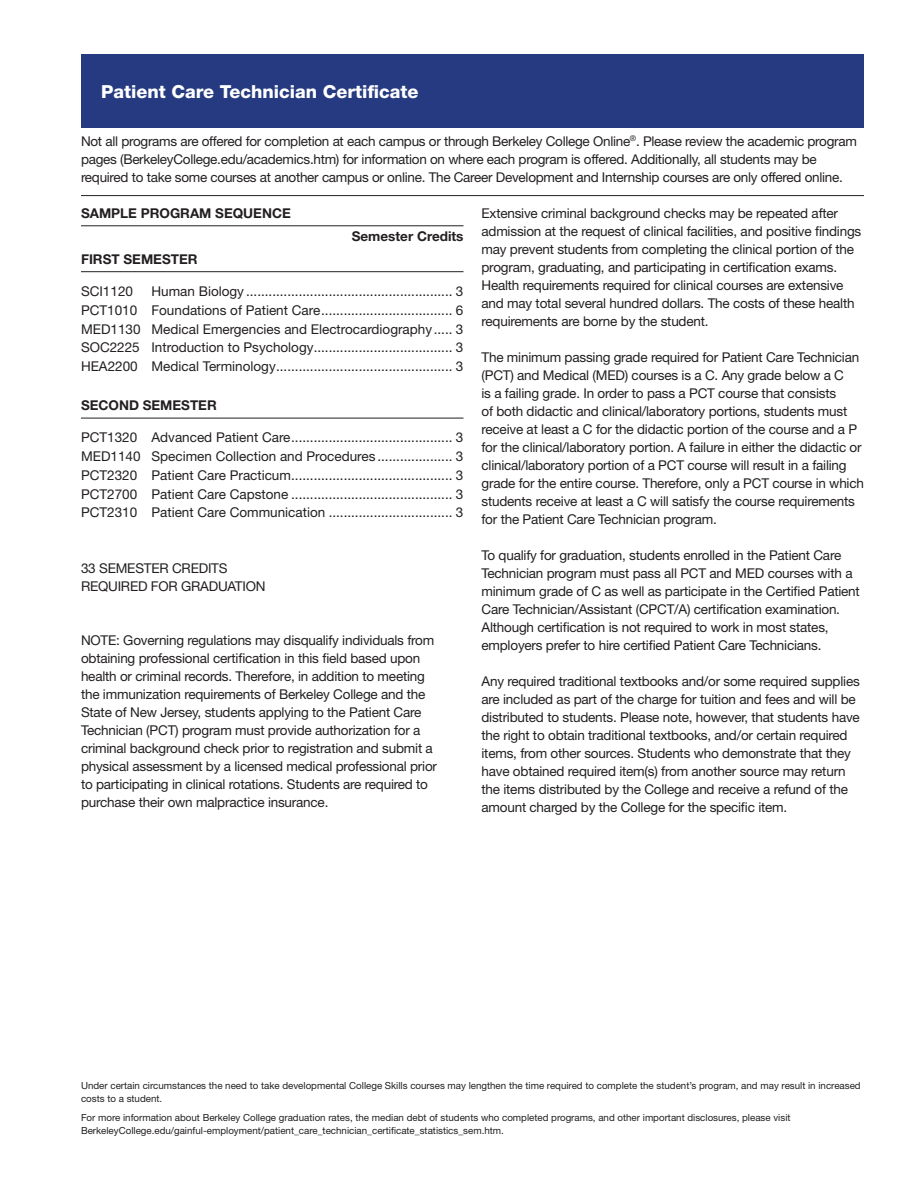
<style>
.page{position:relative;width:918px;height:1188px;background:#fff}
.page>*{position:absolute;margin:0;border:0;box-sizing:border-box;transform-origin:0 0}
.degree{font:800 18px "Helvetica Neue";color:#fff}
.bottom_right_copy{font:13.5px/18px "Helvetica Neue";letter-spacing:-.015em;color:#231f20}
.course{font:13.5px/18.8px "Helvetica Neue";color:#231f20}
.t1{font:13.5px/18px "Helvetica Neue LT Std";letter-spacing:-.02em;color:#231f20}
.quarter{font:700 13.5px "Helvetica Neue";color:#231f20}
.sample_program{font:700 13.5px "Helvetica Neue";color:#231f20}
.QtrHrsCredit{font:700 13.5px "Helvetica Neue";color:#231f20}
.course-2{font:9.75px/12.8px "Helvetica Neue";color:#231f20}
</style>
<div class="page">
<hr style="left:81px;top:195px;width:783px;height:1px;background:#231f20">
<div style="left:81px;top:54px;width:783px;height:73px;background:#253a80"></div>
<hr style="left:81px;top:225px;width:383px;height:1px;background:#231f20">
<hr style="left:81px;top:271px;width:383px;height:1px;background:#231f20">
<hr style="left:81px;top:418px;width:383px;height:1px;background:#231f20">
<p class="degree" style="left:101px;top:80px;width:319px">Patient Care Technician Certificate</p>
<p class="t1" style="left:81px;top:132px;width:777px">Not all programs are offered for completion at each campus or through Berkeley College Online<sup>®</sup>. Please review the academic program pages (BerkeleyCollege.edu/academics.htm) for information on where each program is offered. Additionally, all students may be required to take some courses at another campus or online. The Career Development and Internship courses are only offered online.</p>
<p class="sample_program" style="left:81px;top:205px;width:211px">SAMPLE PROGRAM SEQUENCE</p>
<p class="QtrHrsCredit" style="left:352px;top:228px;width:113px">Semester Credits</p>
<p class="quarter" style="left:81px;top:251px;width:118px">FIRST SEMESTER</p>
<p class="course" style="left:81px;top:282px;width:54px">SCI1120</p>
<p class="course" style="left:151px;top:282px;width:314px">Human Biology ....................................................... 3</p>
<p class="course" style="left:81px;top:300px;width:384px">PCT1010 Foundations of Patient Care................................... 6</p>
<p class="course" style="left:81px;top:319px;width:353px">MED1130 Medical Emergencies and Electrocardiography</p>
<p class="course" style="left:456px;top:319px;width:9px">3</p>
<p class="course" style="left:81px;top:338px;width:384px">SOC2225 Introduction to Psychology..................................... 3</p>
<p class="course" style="left:81px;top:357px;width:384px">HEA2200 Medical Terminology............................................... 3</p>
<p class="quarter" style="left:81px;top:397px;width:137px">SECOND SEMESTER</p>
<p class="course" style="left:81px;top:428px;width:384px">PCT1320 Advanced Patient Care........................................... 3</p>
<p class="course" style="left:81px;top:447px;width:384px">MED1140 Specimen Collection and Procedures .................... 3</p>
<p class="course" style="left:81px;top:466px;width:384px">PCT2320 Patient Care Practicum........................................... 3<br>PCT2700 Patient Care Capstone ........................................... 3</p>
<p class="course" style="left:81px;top:503px;width:384px">PCT2310 Patient Care Communication ................................. 3</p>
<p class="bottom_right_copy" style="left:81px;top:559px;width:148px">33 SEMESTER CREDITS</p>
<p class="bottom_right_copy" style="left:81px;top:577px;width:186px">REQUIRED FOR GRADUATION</p>
<p class="bottom_right_copy" style="left:81px;top:631px;width:358px">NOTE: Governing regulations may disqualify individuals from obtaining professional certification in this field based upon health or criminal records. Therefore, in addition to meeting the immunization requirements of Berkeley College and the State of New Jersey, students applying to the Patient Care Technician (PCT) program must provide authorization for a criminal background check prior to registration and submit a physical assessment by a licensed medical professional prior to participating in clinical rotations. Students are required to purchase their own malpractice insurance.</p>
<p class="bottom_right_copy" style="left:482px;top:204px;width:381px">Extensive criminal background checks may be repeated after admission at the request of clinical facilities, and positive findings may prevent students from completing the clinical portion of the program, graduating, and participating in certification exams.<br>Health requirements required for clinical courses are extensive and may total several hundred dollars. The costs of these health requirements are borne by the student.</p>
<p class="bottom_right_copy" style="left:482px;top:348px;width:384px">The minimum passing grade required for Patient Care Technician (PCT) and Medical (MED) courses is a C. Any grade below a C<br>is a failing grade. In order to pass a PCT course that consists<br>of both didactic and clinical/laboratory portions, students must receive at least a C for the didactic portion of the course and a P for the clinical/laboratory portion. A failure in either the didactic or clinical/laboratory portion of a PCT course will result in a failing grade for the entire course. Therefore, only a PCT course in which students receive at least a C will satisfy the course requirements for the Patient Care Technician program.</p>
<p class="bottom_right_copy" style="left:482px;top:546px;width:380px">To qualify for graduation, students enrolled in the Patient Care Technician program must pass all PCT and MED courses with a minimum grade of C as well as participate in the Certified Patient Care Technician/Assistant (CPCT/A) certification examination.<br>Although certification is not required to work in most states, employers prefer to hire certified Patient Care Technicians.</p>
<p class="bottom_right_copy" style="left:482px;top:672px;width:380px">Any required traditional textbooks and/or some required supplies are included as part of the charge for tuition and fees and will be distributed to students. Please note, however, that students have the right to obtain traditional textbooks, and/or certain required items, from other sources. Students who demonstrate that they have obtained required item(s) from another source may return the items distributed by the College and receive a refund of the amount charged by the College for the specific item.</p>
<p class="course-2" style="left:81px;top:1079px;width:781px">Under certain circumstances the need to take developmental College Skills courses may lengthen the time required to complete the student’s program, and may result in increased costs to a student.</p>
<p class="course-2" style="left:81px;top:1111px;width:711px">For more information about Berkeley College graduation rates, the median debt of students who completed programs, and other important disclosures, please visit<br>BerkeleyCollege.edu/gainful-employment/patient_care_technician_certificate_statistics_sem.htm.</p>
</div>
